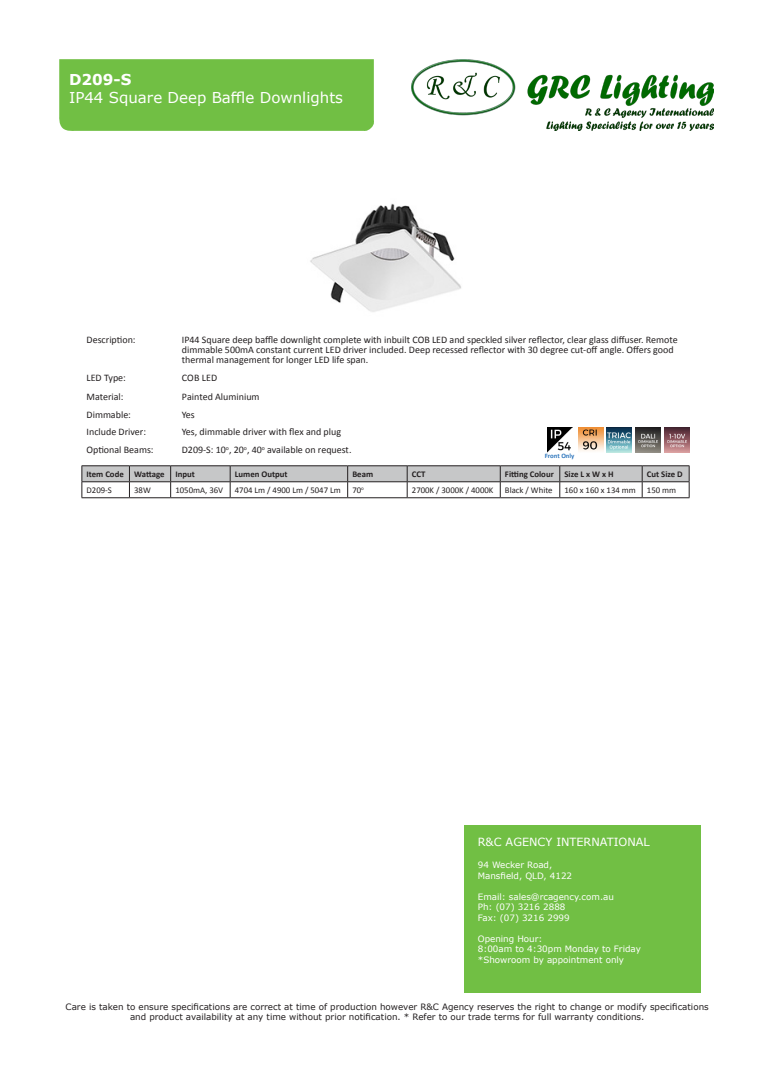
<style>
.page{position:relative;width:773px;height:1081px;background:#fff}
.page>*{position:absolute;margin:0;border:0;box-sizing:border-box;transform-origin:0 0}
.t1{font:15px "Verdana";color:#fff}
.t2{font:700 15px "Verdana";color:#fff}
.t3{font:11.25px "Verdana";color:#fff}
.t4{font:10px/10px "Calibri";color:#231f20}
.t5{font:8.75px/10.5px "Verdana";color:#231f20;text-align:center}
.t6{font:8.75px/10.5px "Verdana";color:#fff}
.t7{font:8.75px "Calibri";color:#231f20}
.t8{font:700 8.75px "Calibri";color:#231f20}
.t9{font:700 6.75px "Calibri";color:#2f77bd}
</style>
<div class="page">
<div style="left:59px;top:59px;width:315px;height:72px;background:#71bf44"></div>
<img style="left:411px;top:59px;width:302px;height:71px">
<div style="left:464px;top:825px;width:236px;height:167px;background:#71bf44"></div>
<img style="left:310px;top:203px;width:151px;height:109px">
<img style="left:578px;top:428px;width:25px;height:23px">
<img style="left:606px;top:428px;width:25px;height:25px">
<img style="left:635px;top:428px;width:25px;height:25px">
<img style="left:664px;top:428px;width:25px;height:25px">
<img style="left:547px;top:428px;width:25px;height:25px">
<hr style="left:81px;top:465px;width:48px;height:1px;background:#231f20">
<hr style="left:129px;top:465px;width:42px;height:1px;background:#231f20">
<hr style="left:171px;top:465px;width:59px;height:1px;background:#231f20">
<hr style="left:230px;top:465px;width:117px;height:1px;background:#231f20">
<hr style="left:347px;top:465px;width:60px;height:1px;background:#231f20">
<hr style="left:407px;top:465px;width:93px;height:1px;background:#231f20">
<hr style="left:500px;top:465px;width:59px;height:1px;background:#231f20">
<hr style="left:559px;top:465px;width:83px;height:1px;background:#231f20">
<hr style="left:642px;top:465px;width:47px;height:1px;background:#231f20">
<svg style="left:81px;top:466px;width:608px;height:31px"></svg>
<hr style="left:81px;top:497px;width:48px;height:1px;background:#231f20">
<hr style="left:129px;top:497px;width:42px;height:1px;background:#231f20">
<hr style="left:171px;top:497px;width:59px;height:1px;background:#231f20">
<hr style="left:230px;top:497px;width:117px;height:1px;background:#231f20">
<hr style="left:347px;top:497px;width:60px;height:1px;background:#231f20">
<hr style="left:407px;top:497px;width:93px;height:1px;background:#231f20">
<hr style="left:500px;top:497px;width:59px;height:1px;background:#231f20">
<hr style="left:559px;top:497px;width:83px;height:1px;background:#231f20">
<hr style="left:642px;top:497px;width:47px;height:1px;background:#231f20">
<h1 class="t2" style="left:69px;top:69px;width:64px">D209-S</h1>
<h1 class="t1" style="left:69px;top:87px;width:275px">IP44 Square Deep Baffle Downlights</h1>
<p class="t4" style="left:86px;top:335px;width:51px">Description:</p>
<p class="t4" style="left:182px;top:335px;width:497px">IP44 Square deep baffle downlight complete with inbuilt COB LED and speckled silver reflector, clear glass diffuser. Remote dimmable 500mA constant current LED driver included. Deep recessed reflector with 30 degree cut-off angle. Offers good thermal management for longer LED life span.</p>
<p class="t4" style="left:86px;top:372px;width:41px">LED Type:</p>
<p class="t4" style="left:182px;top:372px;width:37px">COB LED</p>
<p class="t4" style="left:86px;top:392px;width:39px">Material:</p>
<p class="t4" style="left:182px;top:392px;width:79px">Painted Aluminium</p>
<p class="t4" style="left:86px;top:409px;width:46px">Dimmable:</p>
<p class="t4" style="left:182px;top:409px;width:15px">Yes</p>
<p class="t4" style="left:86px;top:427px;width:61px">Include Driver:</p>
<p class="t4" style="left:182px;top:427px;width:161px">Yes, dimmable driver with flex and plug</p>
<p class="t4" style="left:86px;top:444px;width:69px">Optional Beams:</p>
<p class="t4" style="left:182px;top:444px;width:171px">D209-S: 10<sup>o</sup>, 20<sup>o</sup>, 40<sup>o</sup> available on request.</p>
<p class="t9" style="left:544px;top:451px;width:31px">Front Only</p>
<p class="t8" style="left:87px;top:468px;width:110px">Item Code Wattage Input</p>
<p class="t8" style="left:235px;top:468px;width:54px">Lumen Output</p>
<p class="t8" style="left:352px;top:468px;width:22px">Beam</p>
<p class="t8" style="left:412px;top:468px;width:15px">CCT</p>
<p class="t8" style="left:505px;top:468px;width:110px">Fitting Colour Size L x W x H</p>
<p class="t8" style="left:646px;top:468px;width:37px">Cut Size D</p>
<p class="t7" style="left:87px;top:484px;width:27px">D209-S</p>
<p class="t7" style="left:134px;top:484px;width:18px">38W</p>
<p class="t7" style="left:175px;top:484px;width:49px">1050mA, 36V</p>
<p class="t7" style="left:235px;top:484px;width:107px">4704 Lm / 4900 Lm / 5047 Lm</p>
<p class="t7" style="left:352px;top:484px;width:13px">70<sup>o</sup></p>
<p class="t7" style="left:412px;top:484px;width:83px">2700K / 3000K / 4000K</p>
<p class="t7" style="left:505px;top:484px;width:49px">Black / White</p>
<p class="t7" style="left:564px;top:484px;width:73px">160 x 160 x 134 mm</p>
<p class="t7" style="left:646px;top:484px;width:31px">150 mm</p>
<p class="t3" style="left:477px;top:834px;width:173px">R&amp;C AGENCY INTERNATIONAL</p>
<p class="t6" style="left:477px;top:859px;width:96px">94 Wecker Road,<br>Mansfield, QLD, 4122</p>
<p class="t6" style="left:477px;top:891px;width:138px">Email: sales@rcagency.com.au<br>Ph: (07) 3216 2888<br>Fax: (07) 3216 2999</p>
<p class="t6" style="left:477px;top:933px;width:164px">Opening Hour:<br>8:00am to 4:30pm Monday to Friday *Showroom by appointment only</p>
<p class="t5" style="left:66px;top:1001px;width:644px">Care is taken to ensure specifications are correct at time of production however R&amp;C Agency reserves the right to change or modify specifications and product availability at any time without prior notification. * Refer to our trade terms for full warranty conditions.</p>
</div>
